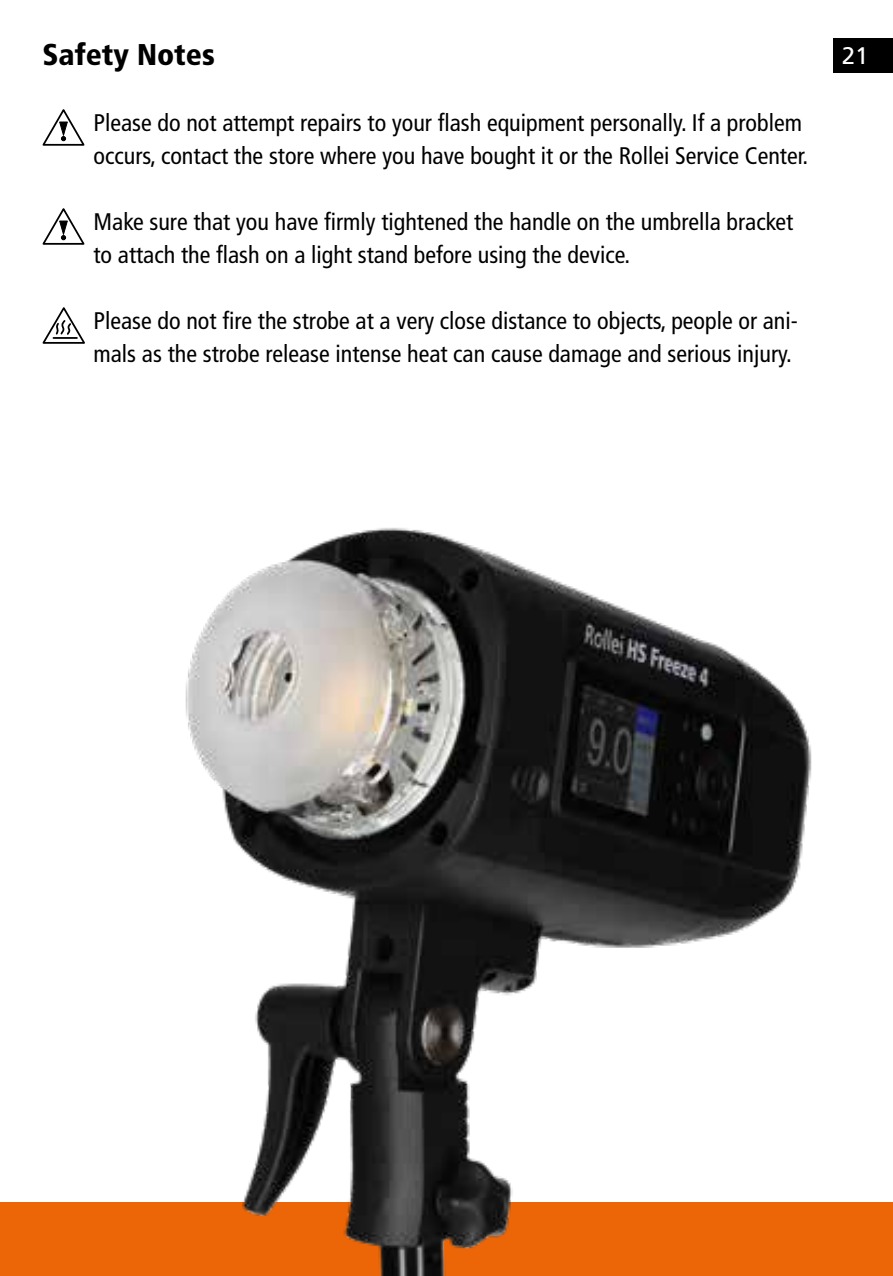
<style>
.page{position:relative;width:893px;height:1276px;background:#fff}
.page>*{position:absolute;margin:0;border:0;box-sizing:border-box;transform-origin:0 0}
.t1{font:900 condensed 30px "Frutiger LT";color:#000}
.t2{font:condensed 24px/33px "Frutiger LT";color:#000}
.t3{font:24px "Frutiger LT";color:#fff}
</style>
<div class="page">
<div style="left:833px;top:39px;width:60px;height:34px;background:#000"></div>
<div style="left:0;top:1201px;width:893px;height:75px;background:#ec6608"></div>
<svg style="left:42px;top:307px;width:43px;height:37px"></svg>
<svg style="left:42px;top:109px;width:43px;height:37px"></svg>
<svg style="left:42px;top:208px;width:43px;height:37px"></svg>
<img style="left:182px;top:528px;width:632px;height:748px">
<p class="t1" style="left:43px;top:37px;width:174px">Safety Notes</p>
<p class="t3" style="left:842px;top:42px;width:28px">21</p>
<p class="t2" style="left:94px;top:106px;width:713px">Please do not attempt repairs to your flash equipment personally. If a problem occurs, contact the store where you have bought it or the Rollei Service Center.</p>
<p class="t2" style="left:94px;top:205px;width:701px">Make sure that you have firmly tightened the handle on the umbrella bracket to attach the flash on a light stand before using the device.</p>
<p class="t2" style="left:94px;top:304px;width:706px">Please do not fire the strobe at a very close distance to objects, people or ani&shy;mals as the strobe release intense heat can cause damage and serious injury.</p>
</div>
